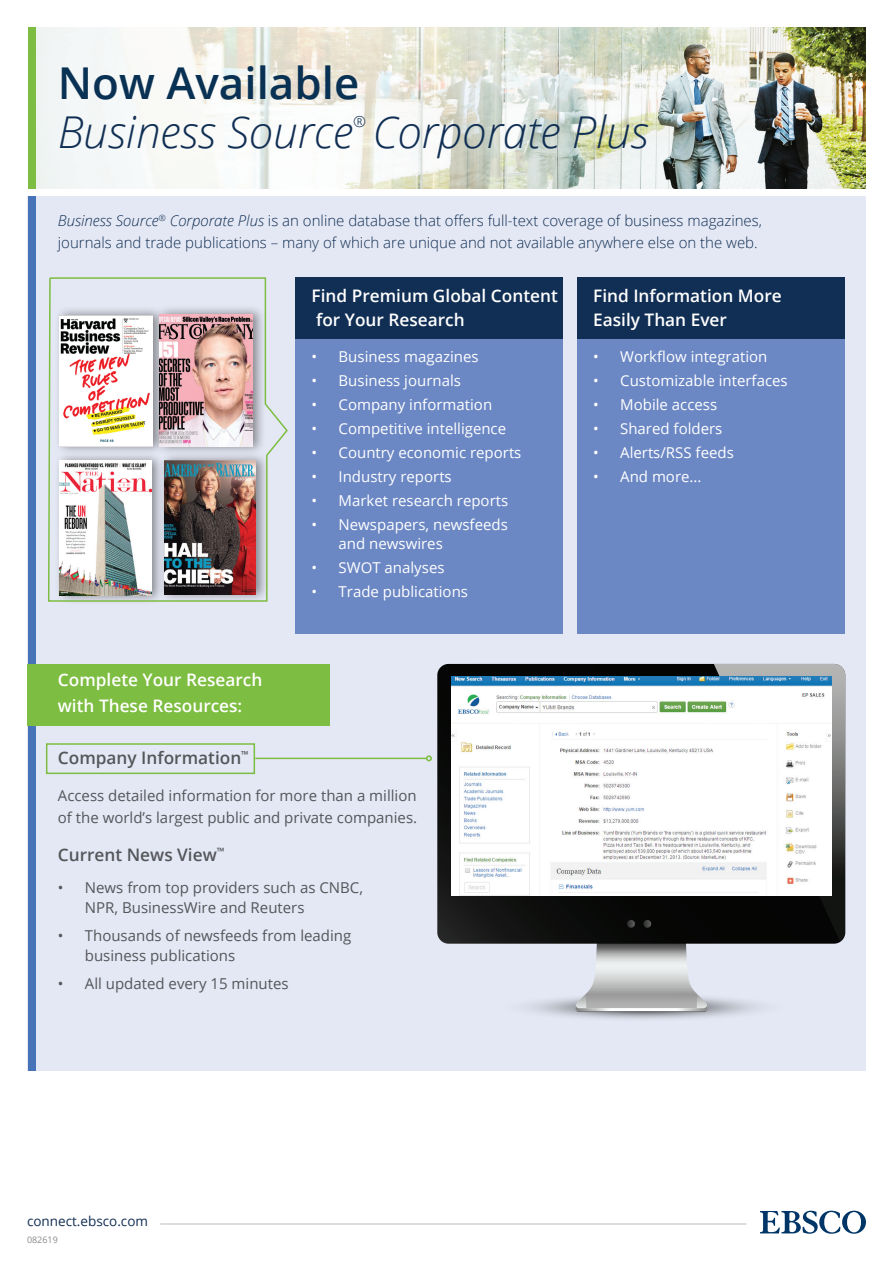
<style>
.page{position:relative;width:893px;height:1263px;background:#fff}
.page>*{position:absolute;margin:0;border:0;box-sizing:border-box;transform-origin:0 0}
.t1{font:italic 300 43.95px "Open Sans";color:#112f54}
.t2{font:600 43.95px "Open Sans";color:#093153}
.t3{font:600 17.25px/24px "Open Sans";color:#fff}
.t4{font:600 17.25px "Open Sans";color:#54565a}
.t5{font:italic 300 15.45px "Open Sans";color:#112f54}
.t6{font:15px/19.5px "Open Sans";color:#fff}
.t7{font:15px/19.5px "Open Sans";color:#54565a}
.t8{font:300 15px/22.5px "Open Sans";color:#112f54}
.t9{font:13.5px "Open Sans";color:#122f54}
.t10{font:9px "Open Sans";color:#898b8e}
.s1{font-style:italic}
</style>
<div class="page">
<img style="left:36px;top:27px;width:830px;height:161px">
<div style="left:28px;top:196px;width:838px;height:875px;background:#e4e8f4"></div>
<div style="left:296px;top:280px;width:267px;height:353px;background:#6b87c4"></div>
<div style="left:578px;top:280px;width:267px;height:353px;background:#6b87c4"></div>
<svg style="left:437px;top:664px;width:28px;height:280px;background:#181918"></svg>
<svg style="left:465px;top:664px;width:380px;height:355px"></svg>
<img style="left:451px;top:676px;width:380px;height:219px">
<img style="left:48px;top:277px;width:240px;height:325px">
<div style="left:46px;top:743px;width:209px;height:31px;border:2px solid #7dbd41"></div>
<div style="left:296px;top:277px;width:267px;height:62px;background:#112f54"></div>
<div style="left:578px;top:277px;width:267px;height:62px;background:#112f54"></div>
<div style="left:28px;top:27px;width:8px;height:161px;background:#7dbd41"></div>
<div style="left:28px;top:196px;width:8px;height:875px;background:#4773b9"></div>
<hr style="left:255px;top:758px;width:171px;height:1px;background:#7dbd41">
<svg style="left:426px;top:755px;width:6px;height:6px"></svg>
<svg style="left:760px;top:1211px;width:106px;height:23px"></svg>
<hr style="left:160px;top:1223px;width:586px;height:1px;background:#bababa">
<div style="left:27px;top:664px;width:303px;height:62px;background:#7dbd41"></div>
<h1 class="t2" style="left:58px;top:53px;width:303px">Now Available</h1>
<h1 class="t1" style="left:58px;top:102px;width:592px">Business Source Corporate Plus</h1>
<p class="t5" style="left:353px;top:111px;width:14px">®</p>
<p class="t8" style="left:58px;top:209px;width:706px"><span class="s1">Business Source</span><sup>®</sup> <span class="s1">Corporate Plus</span> is an online database that offers full-text coverage of business magazines, journals and trade publications – many of which are unique and not available anywhere else on the web.</p>
<p class="t3" style="left:312px;top:284px;width:248px">Find Premium Global Content for Your Research</p>
<p class="t3" style="left:593px;top:284px;width:190px">Find Information More<br>Easily Than Ever</p>
<p class="t3" style="left:58px;top:667px;width:206px;line-height:25.5px">Complete Your Research with These Resources:</p>
<p class="t6" style="left:312px;top:346px;width:169px">• Business magazines</p>
<p class="t6" style="left:312px;top:370px;width:151px">• Business journals</p>
<p class="t6" style="left:312px;top:394px;width:182px">• Company information</p>
<p class="t6" style="left:312px;top:418px;width:196px">• Competitive intelligence</p>
<p class="t6" style="left:312px;top:442px;width:211px">• Country economic reports</p>
<p class="t6" style="left:312px;top:466px;width:142px">• Industry reports</p>
<p class="t6" style="left:312px;top:490px;width:198px">• Market research reports</p>
<p class="t6" style="left:339px;top:514px;width:171px;text-indent:-27px">• Newspapers, newsfeeds and newswires</p>
<p class="t6" style="left:312px;top:558px;width:134px">• SWOT analyses</p>
<p class="t6" style="left:312px;top:582px;width:158px">• Trade publications</p>
<p class="t4" style="left:58px;top:746px;width:192px">Company Information<sup>™</sup></p>
<p class="t7" style="left:58px;top:784px;width:361px;line-height:22.5px">Access detailed information for more than a million of the world’s largest public and private companies.</p>
<p class="t4" style="left:58px;top:843px;width:168px">Current News View<sup>™</sup></p>
<p class="t7" style="left:85px;top:878px;width:280px;text-indent:-27px">• News from top providers such as CNBC,<br>NPR, BusinessWire and Reuters</p>
<p class="t7" style="left:85px;top:926px;width:268px;text-indent:-27px">• Thousands of newsfeeds from leading business publications</p>
<p class="t7" style="left:58px;top:974px;width:232px">• All updated every 15 minutes</p>
<p class="t6" style="left:593px;top:346px;width:176px">• Workflow integration</p>
<p class="t6" style="left:593px;top:370px;width:196px">• Customizable interfaces</p>
<p class="t6" style="left:593px;top:394px;width:126px">• Mobile access</p>
<p class="t6" style="left:593px;top:418px;width:131px">• Shared folders</p>
<p class="t6" style="left:593px;top:442px;width:142px">• Alerts/RSS feeds</p>
<p class="t6" style="left:593px;top:466px;width:110px">• And more...</p>
<p class="t9" style="left:27px;top:1212px;width:123px">connect.ebsco.com</p>
<p class="t10" style="left:27px;top:1233px;width:32px">082619</p>
</div>
